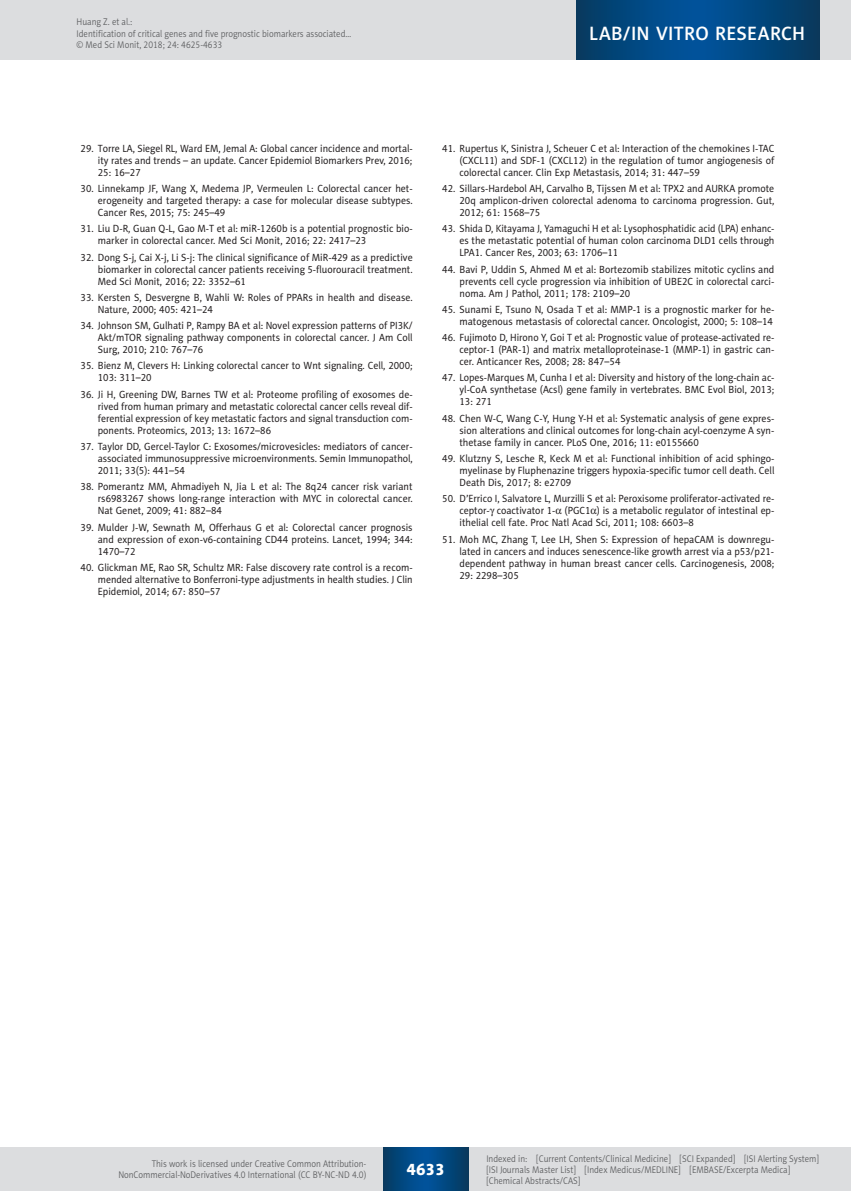
<style>
.page{position:relative;width:851px;height:1191px;background:#fff}
.page>*{position:absolute;margin:0;border:0;box-sizing:border-box;transform-origin:0 0}
.t1{font:19.5px "Naomi Sans EFN Medium";letter-spacing:.01em;color:#fff}
.t2{font:16.5px "Naomi Sans EFN Heavy";color:#fff}
.MSM_Referencje_punkt{font:10.5px/12px "Naomi Sans EFN";color:#231f20;text-align:justify;scale:.95 1}
.MSM_Referencje_punkt-2{font:10.5px/12px "Naomi Sans EFN";color:#231f20;text-align:justify;scale:.94 1}
.MSM_Referencje_punkt-3{font:10.5px/12px "Naomi Sans EFN";color:#231f20;text-align:justify;scale:.93 1}
.t3{font:9.75px/11.2px "Naomi Sans EFN Light";color:#57585a;scale:.9 1}
.s1{font-family:"Standard Sym L"}
</style>
<div class="page">
<div style="left:0;top:1148px;width:850px;height:43px;background:#dcdddf"></div>
<svg style="left:383px;top:1147px;width:85px;height:43px;background:#02477e"></svg>
<div style="left:0;top:0;width:850px;height:60px;background:#dcdddf"></div>
<svg style="left:576px;top:0;width:243px;height:60px;background:#02477e"></svg>
<p class="t3" style="left:77px;top:16px;width:306px">Huang Z. et al.:<br>Identification of critical genes and five prognostic biomarkers associated… © Med Sci Monit, 2018; 24: 4625-4633</p>
<h1 class="t1" style="left:589px;top:22px;width:217px">LAB/IN VITRO RESEARCH</h1>
<p class="MSM_Referencje_punkt" style="left:98px;top:142px;width:333px;text-indent:-17px">29. Torre LA, Siegel RL, Ward EM, Jemal A: Global cancer incidence and mortal&shy;ity rates and trends – an update. Cancer Epidemiol Biomarkers Prev, 2016; 25: 16–27</p>
<p class="MSM_Referencje_punkt" style="left:98px;top:183px;width:333px;text-indent:-17px">30. Linnekamp JF, Wang X, Medema JP, Vermeulen L: Colorectal cancer het&shy;erogeneity and targeted therapy: a case for molecular disease subtypes.<br>Cancer Res, 2015; 75: 245–49</p>
<p class="MSM_Referencje_punkt" style="left:98px;top:223px;width:333px;text-indent:-17px">31. Liu D-R, Guan Q-L, Gao M-T et al: miR-1260b is a potential prognostic bio&shy;marker in colorectal cancer. Med Sci Monit, 2016; 22: 2417–23</p>
<p class="MSM_Referencje_punkt" style="left:98px;top:251px;width:333px;text-indent:-17px">32. Dong S-j, Cai X-j, Li S-j: The clinical significance of MiR-429 as a predictive biomarker in colorectal cancer patients receiving 5-fluorouracil treatment.<br>Med Sci Monit, 2016; 22: 3352–61</p>
<p class="MSM_Referencje_punkt" style="left:98px;top:291px;width:333px;text-indent:-17px">33. Kersten S, Desvergne B, Wahli W: Roles of PPARs in health and disease.<br>Nature, 2000; 405: 421–24</p>
<p class="MSM_Referencje_punkt" style="left:98px;top:320px;width:333px;text-indent:-17px">34. Johnson SM, Gulhati P, Rampy BA et al: Novel expression patterns of PI3K/ Akt/mTOR signaling pathway components in colorectal cancer. J Am Coll Surg, 2010; 210: 767–76</p>
<p class="MSM_Referencje_punkt" style="left:98px;top:360px;width:333px;text-indent:-17px">35. Bienz M, Clevers H: Linking colorectal cancer to Wnt signaling. Cell, 2000;<br>103: 311–20</p>
<p class="MSM_Referencje_punkt" style="left:98px;top:388px;width:333px;text-indent:-17px">36. Ji H, Greening DW, Barnes TW et al: Proteome profiling of exosomes de&shy;rived from human primary and metastatic colorectal cancer cells reveal dif&shy;ferential expression of key metastatic factors and signal transduction com&shy;ponents. Proteomics, 2013; 13: 1672–86</p>
<p class="MSM_Referencje_punkt" style="left:98px;top:440px;width:333px;text-indent:-17px">37. Taylor DD, Gercel-Taylor C: Exosomes/microvesicles: mediators of cancer&shy;associated immunosuppressive microenvironments. Semin Immunopathol, 2011; 33(5): 441–54</p>
<p class="MSM_Referencje_punkt" style="left:98px;top:481px;width:333px;text-indent:-17px">38. Pomerantz MM, Ahmadiyeh N, Jia L et al: The 8q24 cancer risk variant rs6983267 shows long-range interaction with MYC in colorectal cancer.<br>Nat Genet, 2009; 41: 882–84</p>
<p class="MSM_Referencje_punkt" style="left:98px;top:521px;width:333px;text-indent:-17px">39. Mulder J-W, Sewnath M, Offerhaus G et al: Colorectal cancer prognosis and expression of exon-v6-containing CD44 proteins. Lancet, 1994; 344:<br>1470–72</p>
<p class="MSM_Referencje_punkt" style="left:98px;top:561px;width:333px;text-indent:-17px">40. Glickman ME, Rao SR, Schultz MR: False discovery rate control is a recom&shy;mended alternative to Bonferroni-type adjustments in health studies. J Clin Epidemiol, 2014; 67: 850–57</p>
<p class="MSM_Referencje_punkt" style="left:459px;top:142px;width:333px;text-indent:-17px">41. Rupertus K, Sinistra J, Scheuer C et al: Interaction of the chemokines I-TAC (CXCL11) and SDF-1 (CXCL12) in the regulation of tumor angiogenesis of colorectal cancer. Clin Exp Metastasis, 2014; 31: 447–59</p>
<p class="MSM_Referencje_punkt" style="left:459px;top:183px;width:333px;text-indent:-17px">42. Sillars-Hardebol AH, Carvalho B, Tijssen M et al: TPX2 and AURKA promote 20q amplicon-driven colorectal adenoma to carcinoma progression. Gut, 2012; 61: 1568–75</p>
<p class="MSM_Referencje_punkt-3" style="left:459px;top:223px;width:340px;text-indent:-17px">43. Shida D, Kitayama J, Yamaguchi H et al: Lysophosphatidic acid (LPA) enhanc&shy;es the metastatic potential of human colon carcinoma DLD1 cells through LPA1. Cancer Res, 2003; 63: 1706–11</p>
<p class="MSM_Referencje_punkt" style="left:459px;top:263px;width:333px;text-indent:-17px">44. Bavi P, Uddin S, Ahmed M et al: Bortezomib stabilizes mitotic cyclins and prevents cell cycle progression via inhibition of UBE2C in colorectal carci&shy;noma. Am J Pathol, 2011; 178: 2109–20</p>
<p class="MSM_Referencje_punkt" style="left:442px;top:303px;width:351px;text-align:right">45. Sunami E, Tsuno N, Osada T et al: MMP-1 is a prognostic marker for he&shy;matogenous metastasis of colorectal cancer. Oncologist, 2000; 5: 108–14</p>
<p class="MSM_Referencje_punkt-2" style="left:459px;top:332px;width:336px;text-indent:-17px">46. Fujimoto D, Hirono Y, Goi T et al: Prognostic value of protease-activated re&shy;ceptor-1 (PAR-1) and matrix metalloproteinase-1 (MMP-1) in gastric can&shy;cer. Anticancer Res, 2008; 28: 847–54</p>
<p class="MSM_Referencje_punkt-2" style="left:459px;top:372px;width:336px;text-indent:-17px">47. Lopes-Marques M, Cunha I et al: Diversity and history of the long-chain ac&shy;yl-CoA synthetase (Acsl) gene family in vertebrates. BMC Evol Biol, 2013; 13: 271</p>
<p class="MSM_Referencje_punkt" style="left:459px;top:412px;width:333px;text-indent:-17px">48. Chen W-C, Wang C-Y, Hung Y-H et al: Systematic analysis of gene expres&shy;sion alterations and clinical outcomes for long-chain acyl-coenzyme A syn&shy;thetase family in cancer. PLoS One, 2016; 11: e0155660</p>
<p class="MSM_Referencje_punkt" style="left:459px;top:452px;width:333px;text-indent:-17px">49. Klutzny S, Lesche R, Keck M et al: Functional inhibition of acid sphingo&shy;myelinase by Fluphenazine triggers hypoxia-specific tumor cell death. Cell Death Dis, 2017; 8: e2709</p>
<p class="MSM_Referencje_punkt" style="left:459px;top:493px;width:333px;text-indent:-17px">50. D’Errico I, Salvatore L, Murzilli S et al: Peroxisome proliferator-activated re&shy;ceptor-<span class="s1">g</span> coactivator 1-<span class="s1">a</span> (PGC1<span class="s1">a</span>) is a metabolic regulator of intestinal ep&shy;ithelial cell fate. Proc Natl Acad Sci, 2011; 108: 6603–8</p>
<p class="MSM_Referencje_punkt" style="left:459px;top:533px;width:333px;text-indent:-17px">51. Moh MC, Zhang T, Lee LH, Shen S: Expression of hepaCAM is downregu&shy;lated in cancers and induces senescence-like growth arrest via a p53/p21- dependent pathway in human breast cancer cells. Carcinogenesis, 2008; 29: 2298–305</p>
<p class="t3" style="left:118px;top:1158px;width:277px;text-align:right">This work is licensed under Creative Common Attribution-<br>NonCommercial-NoDerivatives 4.0 International (CC BY-NC-ND 4.0)</p>
<h2 class="t2" style="left:406px;top:1159px;width:40px">4633</h2>
<p class="t3" style="left:486px;top:1152px;width:371px">Indexed in: [Current Contents/Clinical Medicine] [SCI Expanded] [ISI Alerting System] [ISI Journals Master List] [Index Medicus/MEDLINE] [EMBASE/Excerpta Medica] [Chemical Abstracts/CAS]</p>
</div>
